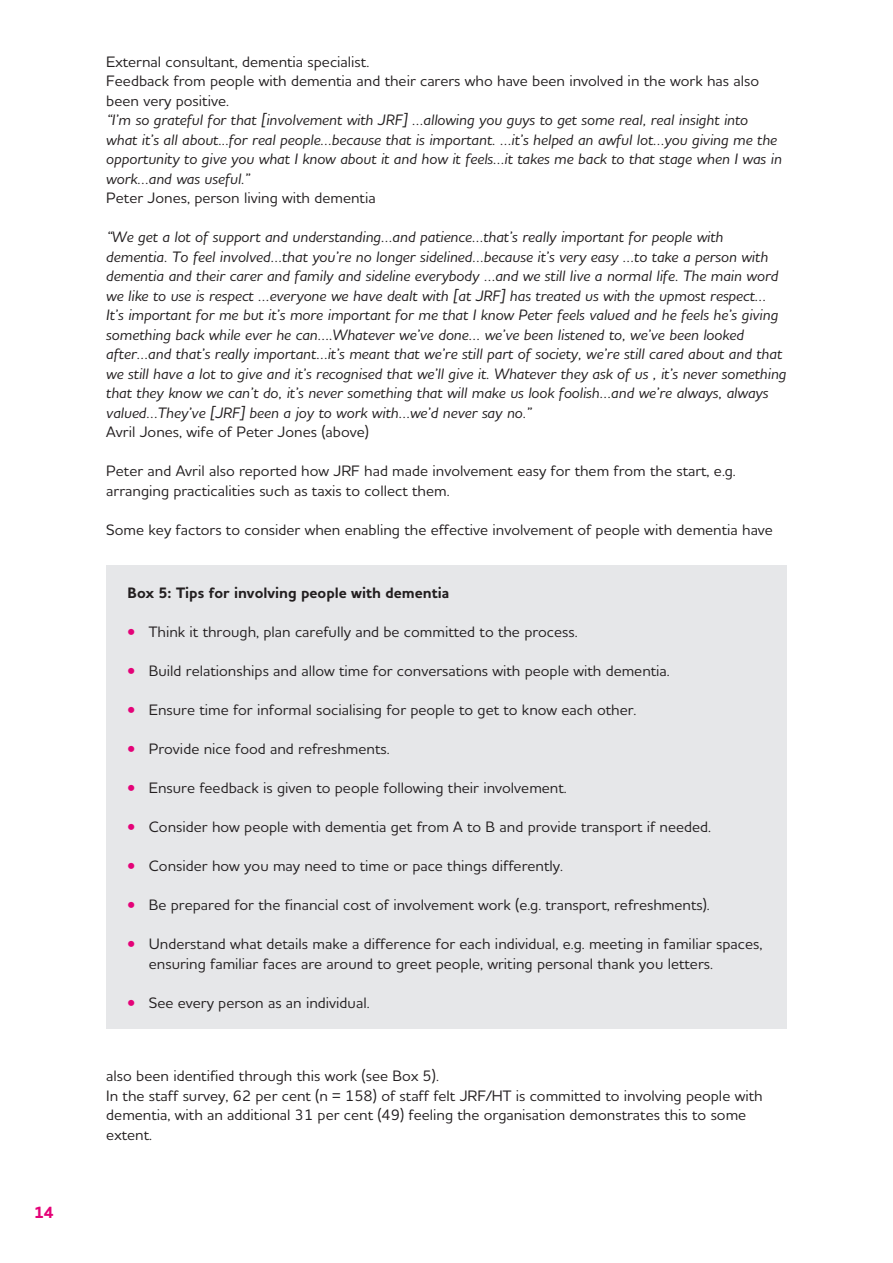
<style>
.page{position:relative;width:893px;height:1263px;background:#fff}
.page>*{position:absolute;margin:0;border:0;box-sizing:border-box;transform-origin:0 0}
.t1{font:700 16.5px "Houschka Alt Pro";color:#e40278}
.Body_no_space_afte{font:500 15.3px/19.5px "Houschka Alt Pro";color:#231f20}
.Body_no_space_afte-2{font:italic 500 15.3px/19.5px "Houschka Alt Pro";color:#231f20}
.Body_no_space_afte-3{font:700 15.3px "Houschka Alt Pro";color:#231f20}
.s1{font-weight:700;font-size:15px;color:#e40278}
</style>
<div class="page">
<div style="left:106px;top:565px;width:681px;height:464px;background:#e6e7e9"></div>
<p class="t1" style="left:34px;top:1202px;width:21px">14</p>
<p class="Body_no_space_afte" style="left:106px;top:52px;width:264px">External consultant, dementia specialist.</p>
<p class="Body_no_space_afte" style="left:106px;top:71px;width:654px">Feedback from people with dementia and their carers who have been involved in the work has also been very positive.</p>
<p class="Body_no_space_afte-2" style="left:106px;top:110px;width:677px">“I’m so grateful for that [involvement with JRF] …allowing you guys to get some real, real insight into what it’s all about...for real people…because that is important. …it’s helped an awful lot…you giving me the opportunity to give you what I know about it and how it feels…it takes me back to that stage when I was in work…and was useful.”</p>
<p class="Body_no_space_afte" style="left:106px;top:188px;width:271px">Peter Jones, person living with dementia</p>
<p class="Body_no_space_afte-2" style="left:106px;top:227px;width:682px">“We get a lot of support and understanding…and patience…that’s really important for people with dementia. To feel involved…that you’re no longer sidelined…because it’s very easy …to take a person with dementia and their carer and family and sideline everybody …and we still live a normal life. The main word we like to use is respect …everyone we have dealt with [at JRF] has treated us with the upmost respect… It’s important for me but it’s more important for me that I know Peter feels valued and he feels he’s giving something back while ever he can….Whatever we’ve done… we’ve been listened to, we’ve been looked after…and that’s really important…it’s meant that we’re still part of society, we’re still cared about and that we still have a lot to give and it’s recognised that we’ll give it. Whatever they ask of us , it’s never something that they know we can’t do, it’s never something that will make us look foolish…and we’re always, always valued…They’ve [JRF] been a joy to work with…we’d never say no.”</p>
<p class="Body_no_space_afte" style="left:106px;top:422px;width:264px">Avril Jones, wife of Peter Jones (above)</p>
<p class="Body_no_space_afte" style="left:106px;top:461px;width:631px">Peter and Avril also reported how JRF had made involvement easy for them from the start, e.g. arranging practicalities such as taxis to collect them.</p>
<p class="Body_no_space_afte" style="left:106px;top:520px;width:668px">Some key factors to consider when enabling the effective involvement of people with dementia have</p>
<p class="Body_no_space_afte-3" style="left:128px;top:583px;width:323px">Box 5: Tips for involving people with dementia</p>
<p class="Body_no_space_afte" style="left:128px;top:622px;width:452px"><span class="s1">•</span> Think it through, plan carefully and be committed to the process.</p>
<p class="Body_no_space_afte" style="left:128px;top:661px;width:544px"><span class="s1">•</span> Build relationships and allow time for conversations with people with dementia.</p>
<p class="Body_no_space_afte" style="left:128px;top:700px;width:510px"><span class="s1">•</span> Ensure time for informal socialising for people to get to know each other.</p>
<p class="Body_no_space_afte" style="left:128px;top:739px;width:264px"><span class="s1">•</span> Provide nice food and refreshments.</p>
<p class="Body_no_space_afte" style="left:128px;top:778px;width:441px"><span class="s1">•</span> Ensure feedback is given to people following their involvement.</p>
<p class="Body_no_space_afte" style="left:128px;top:817px;width:585px"><span class="s1">•</span> Consider how people with dementia get from A to B and provide transport if needed.</p>
<p class="Body_no_space_afte" style="left:128px;top:856px;width:437px"><span class="s1">•</span> Consider how you may need to time or pace things differently.</p>
<p class="Body_no_space_afte" style="left:128px;top:895px;width:584px"><span class="s1">•</span> Be prepared for the financial cost of involvement work (e.g. transport, refreshments).</p>
<p class="Body_no_space_afte" style="left:149px;top:934px;width:615px;text-indent:-21px"><span class="s1">•</span> Understand what details make a difference for each individual, e.g. meeting in familiar spaces, ensuring familiar faces are around to greet people, writing personal thank you letters.</p>
<p class="Body_no_space_afte" style="left:128px;top:992px;width:243px"><span class="s1">•</span> See every person as an individual.</p>
<p class="Body_no_space_afte" style="left:106px;top:1066px;width:334px">also been identified through this work (see Box 5).</p>
<p class="Body_no_space_afte" style="left:106px;top:1085px;width:658px">In the staff survey, 62 per cent (n = 158) of staff felt JRF/HT is committed to involving people with dementia, with an additional 31 per cent (49) feeling the organisation demonstrates this to some extent.</p>
</div>
